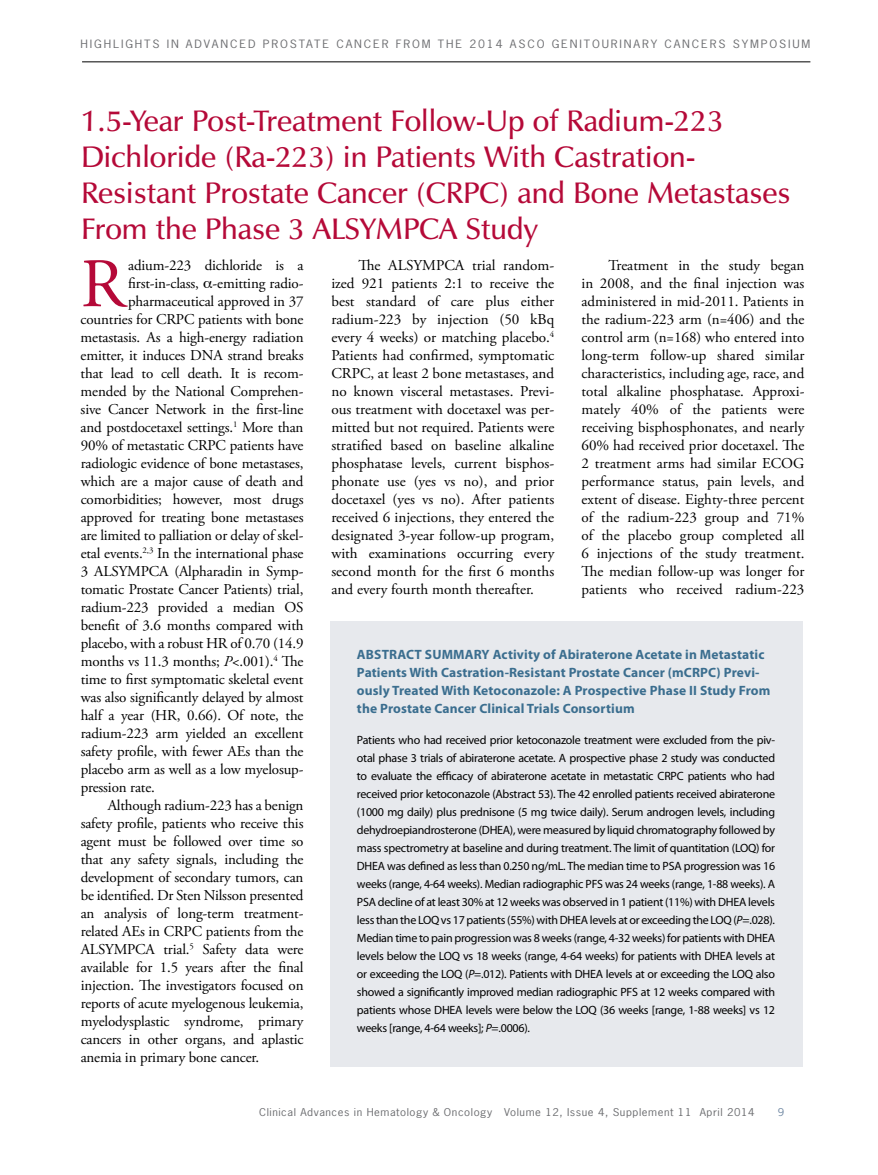
<style>
.page{position:relative;width:878px;height:1175px;background:#fff}
.page>*{position:absolute;margin:0;border:0;box-sizing:border-box;transform-origin:0 0}
.t1{font:69.3px "Adobe Garamond Pro";color:#b50938}
.t2{font:600 30px/36px "Zapf Humanist 601 BT";color:#b50938}
.t3{font:15px/18px "Adobe Garamond Pro";letter-spacing:-.01em;color:#000;text-align:justify}
.t4{font:700 13.5px/18px "Myriad Pro";letter-spacing:.01em;color:#3b6e8f}
.t5{font:12px/18px "Myriad Pro";letter-spacing:-.02em;color:#000;text-align:justify}
.t6{font:10.8px "News Gothic Std";letter-spacing:.155em;color:#6d6e71;scale:1.11 1}
.t7{font:10.2px "News Gothic Std";letter-spacing:.05em;color:#6d6e71;scale:1.11 1}
.t8{font:10.2px "News Gothic Std";color:#738ba5;scale:1.11 1}
.s1{font-style:italic}
</style>
<div class="page">
<hr style="left:82px;top:62px;width:728px;height:1px;background:#000">
<div style="left:330px;top:621px;width:472px;height:445px;background:#e7e9ed"></div>
<p class="t6" style="left:81px;top:36px;width:659px">HIGHLIGHTS IN ADVANCED PROSTATE CANCER FROM THE 2014 ASCO GENITOURINARY CANCERS SYMPOSIUM</p>
<h2 class="t2" style="left:81px;top:103px;width:710px">1.5-Year Post-Treatment Follow-Up of Radium-223<br>Dichloride (Ra-223) in Patients With Castration-Resistant Prostate Cancer (CRPC) and Bone Metastases From the Phase 3 ALSYMPCA Study</h2>
<h1 class="t1" style="left:81px;top:242px;width:46px">R</h1>
<p class="t3" style="left:128px;top:257px;width:177px">adium-223 dichloride is a</p>
<p class="t3" style="left:128px;top:275px;width:177px">first-in-class, -emitting radio-</p>
<p class="t3" style="left:128px;top:293px;width:177px">pharmaceutical approved in 37</p>
<p class="t3" style="left:81px;top:311px;width:224px">countries for CRPC patients with bone</p>
<p class="t3" style="left:81px;top:329px;width:224px">metastasis. As a high-energy radiation</p>
<p class="t3" style="left:81px;top:347px;width:224px">emitter, it induces DNA strand breaks</p>
<p class="t3" style="left:81px;top:365px;width:224px">that lead to cell death. It is recom-</p>
<p class="t3" style="left:81px;top:383px;width:224px">mended by the National Comprehen-</p>
<p class="t3" style="left:81px;top:401px;width:224px">sive Cancer Network in the first-line</p>
<p class="t3" style="left:81px;top:419px;width:224px">and postdocetaxel settings.<sup>1</sup> More than</p>
<p class="t3" style="left:81px;top:437px;width:224px">90% of metastatic CRPC patients have</p>
<p class="t3" style="left:81px;top:455px;width:224px">radiologic evidence of bone metastases,</p>
<p class="t3" style="left:81px;top:473px;width:224px">which are a major cause of death and</p>
<p class="t3" style="left:81px;top:491px;width:224px">comorbidities; however, most drugs</p>
<p class="t3" style="left:81px;top:509px;width:224px">approved for treating bone metastases</p>
<p class="t3" style="left:81px;top:527px;width:224px">are limited to palliation or delay of skel-</p>
<p class="t3" style="left:81px;top:545px;width:224px">etal events.<sup>2,3</sup> In the international phase</p>
<p class="t3" style="left:81px;top:563px;width:224px">3 ALSYMPCA (Alpharadin in Symp-</p>
<p class="t3" style="left:81px;top:581px;width:224px">tomatic Prostate Cancer Patients) trial,</p>
<p class="t3" style="left:81px;top:599px;width:224px">radium-223 provided a median OS</p>
<p class="t3" style="left:81px;top:617px;width:224px">benefit of 3.6 months compared with</p>
<p class="t3" style="left:81px;top:635px;width:224px">placebo, with a robust HR of 0.70 (14.9</p>
<p class="t3" style="left:81px;top:653px;width:224px">months vs 11.3 months; <span class="s1">P</span>&lt;.001).<sup>4</sup> The</p>
<p class="t3" style="left:81px;top:671px;width:224px">time to first symptomatic skeletal event</p>
<p class="t3" style="left:81px;top:689px;width:224px">was also significantly delayed by almost</p>
<p class="t3" style="left:81px;top:707px;width:224px">half a year (HR, 0.66). Of note, the</p>
<p class="t3" style="left:81px;top:725px;width:224px">radium-223 arm yielded an excellent</p>
<p class="t3" style="left:81px;top:743px;width:224px">safety profile, with fewer AEs than the</p>
<p class="t3" style="left:81px;top:761px;width:224px">placebo arm as well as a low myelosup-</p>
<p class="t3" style="left:81px;top:779px;width:76px">pression rate.</p>
<p class="t3" style="left:108px;top:797px;width:197px">Although radium-223 has a benign</p>
<p class="t3" style="left:81px;top:815px;width:224px">safety profile, patients who receive this</p>
<p class="t3" style="left:81px;top:833px;width:224px">agent must be followed over time so</p>
<p class="t3" style="left:81px;top:851px;width:224px">that any safety signals, including the</p>
<p class="t3" style="left:81px;top:869px;width:224px">development of secondary tumors, can</p>
<p class="t3" style="left:81px;top:887px;width:224px">be identified. Dr Sten Nilsson presented</p>
<p class="t3" style="left:81px;top:905px;width:224px">an analysis of long-term treatment-</p>
<p class="t3" style="left:81px;top:923px;width:224px">related AEs in CRPC patients from the</p>
<p class="t3" style="left:81px;top:941px;width:224px">ALSYMPCA trial.<sup>5</sup> Safety data were</p>
<p class="t3" style="left:81px;top:959px;width:224px">available for 1.5 years after the final</p>
<p class="t3" style="left:81px;top:977px;width:224px">injection. The investigators focused on</p>
<p class="t3" style="left:81px;top:995px;width:224px">reports of acute myelogenous leukemia,</p>
<p class="t3" style="left:81px;top:1013px;width:224px">myelodysplastic syndrome, primary</p>
<p class="t3" style="left:81px;top:1031px;width:224px">cancers in other organs, and aplastic</p>
<p class="t3" style="left:81px;top:1049px;width:180px">anemia in primary bone cancer.</p>
<p class="t3" style="left:331px;top:257px;width:224px;text-indent:27px">The ALSYMPCA trial random&shy;ized 921 patients 2:1 to receive the best standard of care plus either radium-223 by injection (50 kBq every 4 weeks) or matching placebo.<sup>4<br></sup>Patients had confirmed, symptomatic CRPC, at least 2 bone metastases, and no known visceral metastases. Previ&shy;ous treatment with docetaxel was per&shy;mitted but not required. Patients were stratified based on baseline alkaline phosphatase levels, current bisphos&shy;phonate use (yes vs no), and prior docetaxel (yes vs no). After patients received 6 injections, they entered the designated 3-year follow-up program, with examinations occurring every second month for the first 6 months and every fourth month thereafter.</p>
<p class="t3" style="left:581px;top:257px;width:224px;text-indent:27px">Treatment in the study began in 2008, and the final injection was administered in mid-2011. Patients in the radium-223 arm (n=406) and the control arm (n=168) who entered into long-term follow-up shared similar characteristics, including age, race, and total alkaline phosphatase. Approxi&shy;mately 40% of the patients were receiving bisphosphonates, and nearly 60% had received prior docetaxel. The 2 treatment arms had similar ECOG performance status, pain levels, and extent of disease. Eighty-three percent of the radium-223 group and 71% of the placebo group completed all 6 injections of the study treatment.<br>The median follow-up was longer for patients who received radium-223</p>
<p class="t4" style="left:357px;top:644px;width:415px">ABSTRACT SUMMARY Activity of Abiraterone Acetate in Metastatic Patients With Castration-Resistant Prostate Cancer (mCRPC) Previ&shy;ously Treated With Ketoconazole: A Prospective Phase II Study From the Prostate Cancer Clinical Trials Consortium</p>
<p class="t5" style="left:357px;top:731px;width:419px">Patients who had received prior ketoconazole treatment were excluded from the piv&shy;otal phase 3 trials of abiraterone acetate. A prospective phase 2 study was conducted to evaluate the efficacy of abiraterone acetate in metastatic CRPC patients who had received prior ketoconazole (Abstract 53). The 42 enrolled patients received abiraterone (1000 mg daily) plus prednisone (5 mg twice daily). Serum androgen levels, including dehydroepiandrosterone (DHEA), were measured by liquid chromatography followed by mass spectrometry at baseline and during treatment. The limit of quantitation (LOQ) for DHEA was defined as less than 0.250 ng/mL. The median time to PSA progression was 16 weeks (range, 4-64 weeks). Median radiographic PFS was 24 weeks (range, 1-88 weeks). A PSA decline of at least 30% at 12 weeks was observed in 1 patient (11%) with DHEA levels less than the LOQ vs 17 patients (55%) with DHEA levels at or exceeding the LOQ (<span class="s1">P</span>=.028).<br>Median time to pain progression was 8 weeks (range, 4-32 weeks) for patients with DHEA levels below the LOQ vs 18 weeks (range, 4-64 weeks) for patients with DHEA levels at or exceeding the LOQ (<span class="s1">P</span>=.012). Patients with DHEA levels at or exceeding the LOQ also showed a significantly improved median radiographic PFS at 12 weeks compared with patients whose DHEA levels were below the LOQ (36 weeks [range, 1-88 weeks] vs 12 weeks [range, 4-64 weeks]; <span class="s1">P</span>=.0006).</p>
<p class="t7" style="left:259px;top:1105px;width:448px">Clinical Advances in Hematology &amp; Oncology Volume 12, Issue 4, Supplement 11 April 2014</p>
<p class="t8" style="left:777px;top:1105px;width:7px">9</p>
</div>
